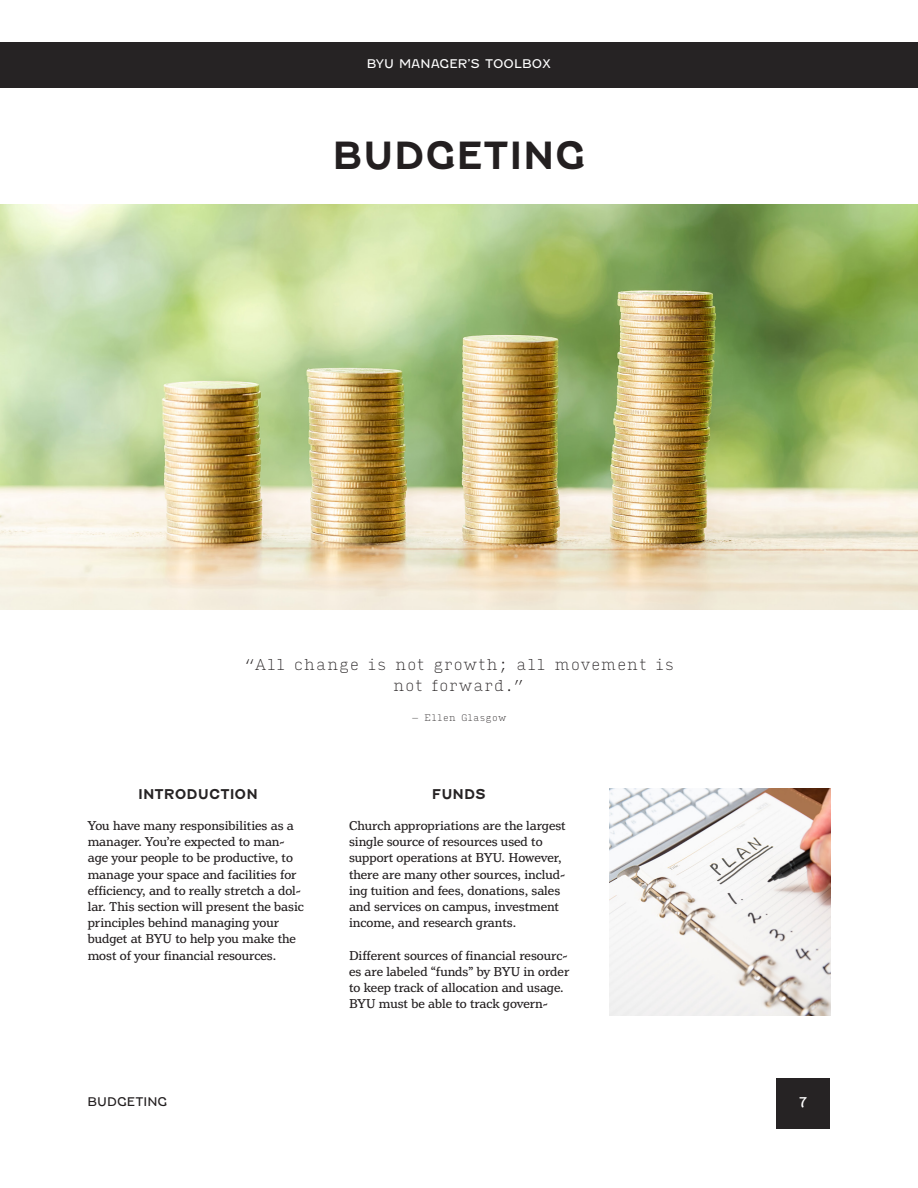
<style>
.page{position:relative;width:918px;height:1188px;background:#fff}
.page>*{position:absolute;margin:0;border:0;box-sizing:border-box;transform-origin:0 0}
.t1{font:700 37.5px "Fenwick Rg";color:#231f20}
.t2{font:100 15px/21px "Input Serif";color:#231f20;text-align:center}
.t3{font:13.5px/16.2px "Henriette";color:#231f20}
.t4{font:700 13.5px "Fenwick Rg";color:#262324}
.t5{font:13.5px "Fenwick Lt";color:#fff}
.t6{font:12px "Fenwick Lt";color:#fff}
.t7{font:12px "Fenwick Lt";color:#231f20}
.t8{font:100 9px "Input Serif";color:#231f20}
</style>
<div class="page">
<img style="left:0;top:205px;width:918px;height:405px">
<div style="left:0;top:43px;width:918px;height:45px;background:#262324"></div>
<div style="left:777px;top:1078px;width:53px;height:51px;background:#262324"></div>
<img style="left:610px;top:788px;width:220px;height:228px">
<p class="t6" style="left:367px;top:57px;width:186px">BYU MANAGER’S TOOLBOX</p>
<p class="t1" style="left:332px;top:133px;width:255px">BUDGETING</p>
<p class="t2" style="left:244px;top:653px;width:432px">“All change is not growth; all movement is not forward.”</p>
<p class="t8" style="left:411px;top:710px;width:97px">– Ellen Glasgow</p>
<p class="t4" style="left:138px;top:786px;width:121px">INTRODUCTION</p>
<p class="t4" style="left:432px;top:786px;width:55px">FUNDS</p>
<p class="t3" style="left:88px;top:818px;width:218px">You have many responsibilities as a manager. You’re expected to man&shy;age your people to be productive, to manage your space and facilities for efficiency, and to really stretch a dol&shy;lar. This section will present the basic principles behind managing your budget at BYU to help you make the most of your financial resources.</p>
<p class="t3" style="left:349px;top:818px;width:218px">Church appropriations are the largest single source of resources used to support operations at BYU. However, there are many other sources, includ&shy;ing tuition and fees, donations, sales and services on campus, investment income, and research grants.</p>
<p class="t3" style="left:349px;top:947px;width:222px">Different sources of financial resourc&shy;es are labeled “funds” by BYU in order to keep track of allocation and usage.<br>BYU must be able to track govern-</p>
<p class="t7" style="left:88px;top:1094px;width:81px">BUDGETING</p>
<p class="t5" style="left:799px;top:1094px;width:10px">7</p>
</div>
